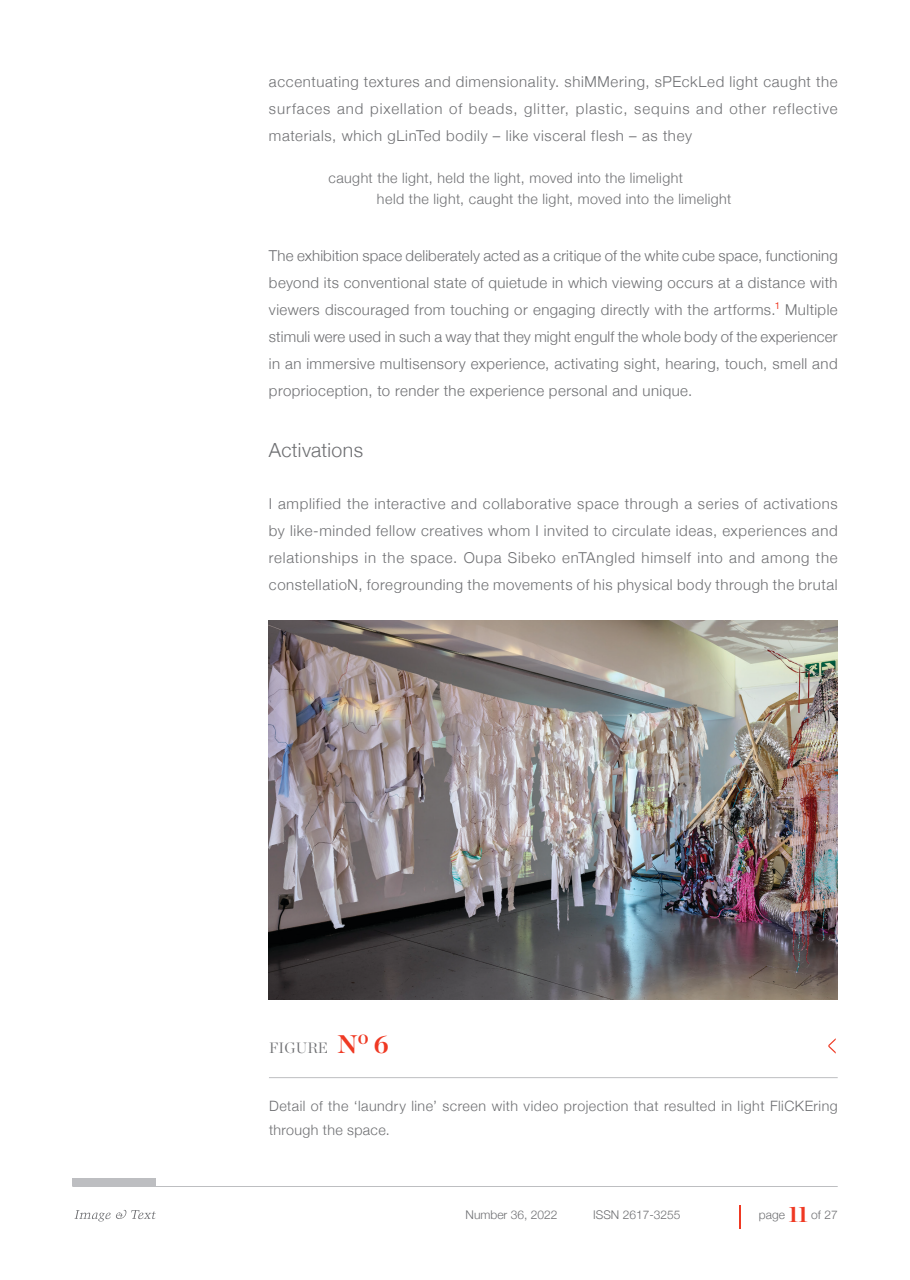
<style>
.page{position:relative;width:910px;height:1280px;background:#fff}
.page>*{position:absolute;margin:0;border:0;box-sizing:border-box;transform-origin:0 0}
.Heading_3{font:300 19.5px "Helvetica Neue";letter-spacing:.015em;color:#6e6f72}
.Body{font:300 15px/27px "Helvetica Neue";letter-spacing:.035em;color:#6e6f72;text-align:justify}
.Figure_caption_heade{font:300 15px "Chronicle Display";letter-spacing:.01em;color:#6e6f72}
.indented_quote{font:300 14.25px/21px "Helvetica Neue";letter-spacing:.03em;color:#6e6f72}
.FIGURE_CAPTION_NEW{font:300 14.25px/24px "Helvetica Neue";letter-spacing:.035em;color:#6e6f72}
.t1{font:300 12px "Helvetica Neue";color:#6e6f72}
.s1{font-weight:700;font-size:25.5px;color:#ef3923}
.s2{font-family:"Chronicle Display";font-weight:700;font-size:22.5px;color:#ef3923}
</style>
<div class="page">
<svg style="left:740px;top:1205px;width:1px;height:24px"></svg>
<hr style="left:72px;top:1186px;width:766px;height:1px;background:#bdbec1">
<svg style="left:74px;top:1210px;width:82px;height:11px"></svg>
<div style="left:72px;top:1179px;width:84px;height:7px;background:#bdbec1"></div>
<img style="left:269px;top:620px;width:569px;height:379px">
<hr style="left:269px;top:1077px;width:569px;height:1px;background:#bdbec1">
<svg style="left:828px;top:1038px;width:8px;height:16px"></svg>
<p class="Body" style="left:269px;top:67px;width:570px">accentuating textures and dimensionality. shiMMering, sPEckLed light caught the surfaces and pixellation of beads, glitter, plastic, sequins and other reflective materials, which gLinTed bodily – like visceral flesh – as they</p>
<p class="indented_quote" style="left:377px;top:166px;width:356px;text-indent:-48px">caught the light, held the light, moved into the limelight<br>held the light, caught the light, moved into the limelight</p>
<p class="Body" style="left:269px;top:241px;width:570px">The exhibition space deliberately acted as a critique of the white cube space, functioning beyond its conventional state of quietude in which viewing occurs at a distance with viewers discouraged from touching or engaging directly with the artforms.<sup>1</sup> Multiple stimuli were used in such a way that they might engulf the whole body of the experiencer in an immersive multisensory experience, activating sight, hearing, touch, smell and proprioception, to render the experience personal and unique.</p>
<p class="Heading_3" style="left:269px;top:434px;width:96px">Activations</p>
<p class="Body" style="left:269px;top:489px;width:570px">I amplified the interactive and collaborative space through a series of activations by like-minded fellow creatives whom I invited to circulate ideas, experiences and relationships in the space. Oupa Sibeko enTAngled himself into and among the constellatioN, foregrounding the movements of his physical body through the brutal</p>
<p class="Figure_caption_heade" style="left:269px;top:1036px;width:121px">FIGURE <span class="s1">N</span><sup>o</sup> <span class="s1">6</span></p>
<p class="FIGURE_CAPTION_NEW" style="left:269px;top:1093px;width:570px">Detail of the ‘laundry line’ screen with video projection that resulted in light FliCKEring through the space.</p>
<p class="t1" style="left:466px;top:1205px;width:93px">Number 36, 2022</p>
<p class="t1" style="left:593px;top:1205px;width:89px">ISSN 2617-3255</p>
<p class="t1" style="left:759px;top:1205px;width:80px">page <span class="s2">11</span> of 27</p>
</div>
